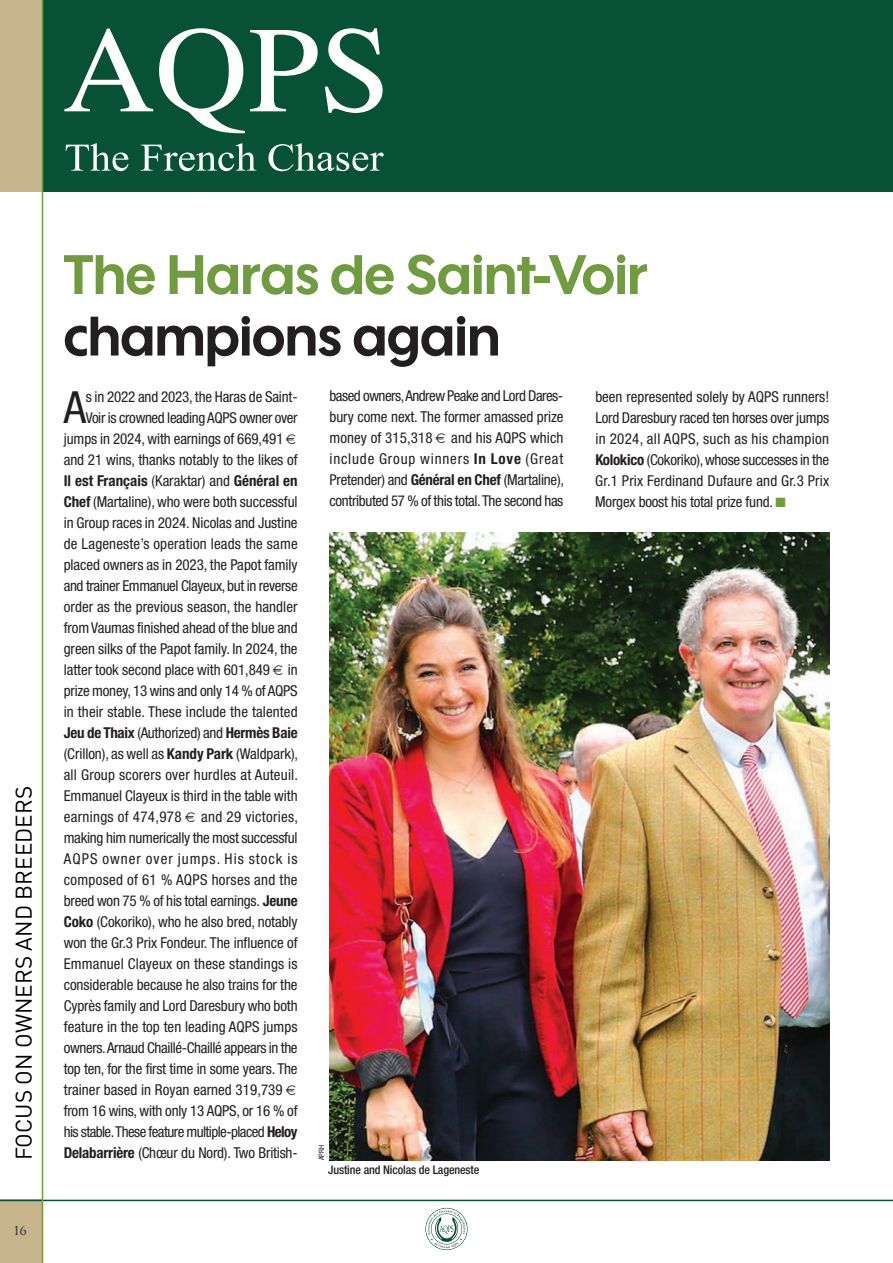
<style>
.page{position:relative;width:893px;height:1263px;background:#fff}
.page>*{position:absolute;margin:0;border:0;box-sizing:border-box;transform-origin:0 0}
.t1{font:700 54px "Wes FY";color:#719b3f}
.t2{font:700 54px "Wes FY";color:#231f20}
.t3{font:condensed 44.4px "Helvetica Neue";color:#231f20}
.t4{font:22.5px "DIN";color:#000}
.t5{font:condensed 15px/21px "Helvetica Neue";letter-spacing:-.005em;color:#231f20;text-align:justify}
.t6{font:condensed 15px "Helvetica Neue";letter-spacing:-.025em;color:#231f20}
.t7{font:700 condensed 15px "Helvetica Neue";letter-spacing:-.01em;color:#231f20}
.t8{font:condensed 15px "Helvetica Neue";letter-spacing:.015em;color:#231f20}
.t9{font:condensed 15px "Helvetica Neue";letter-spacing:.02em;color:#231f20}
.t10{font:500 condensed 12px "Helvetica Neue LT Std";letter-spacing:-.01em;color:#231f20}
.t11{font:12px "Trajan Pro";color:#231f20}
.t12{font:condensed 7.5px "Helvetica Neue";color:#231f20}
.s1{font-weight:400}
.s2{font-weight:700}
.s3{color:#719b3f}
</style>
<div class="page">
<div style="left:0;top:0;width:893px;height:191px;background:#075137"></div>
<svg style="left:64px;top:28px;width:319px;height:105px"></svg>
<svg style="left:66px;top:143px;width:62px;height:28px"></svg>
<svg style="left:141px;top:143px;width:115px;height:28px"></svg>
<svg style="left:268px;top:143px;width:116px;height:28px"></svg>
<div style="left:0;top:0;width:43px;height:191px;background:#c5b48c"></div>
<div style="left:0;top:1199px;width:43px;height:64px;background:#c5b48c"></div>
<hr style="left:0;top:1200px;width:893px;height:1px;background:#075137">
<hr style="left:42px;top:0;width:1px;height:1263px;background:#719b3f">
<svg style="left:425px;top:1208px;width:43px;height:42px"></svg>
<img style="left:330px;top:532px;width:499px;height:628px">
<p class="t4" style="left:16px;top:1160px;width:376px;rotate:-90deg">FOCUS ON OWNERS AND BREEDERS</p>
<p class="t11" style="left:13px;top:1224px;width:15px">16</p>
<p class="t1" style="left:64px;top:245px;width:586px">The Haras de Saint-Voir</p>
<p class="t2" style="left:64px;top:307px;width:438px">champions again</p>
<p class="t3" style="left:64px;top:392px;width:24px">A</p>
<p class="t5" style="left:86px;top:388px;width:213px">s in 2022 and 2023, the Haras de Saint-</p>
<p class="t6" style="left:86px;top:413px;width:213px">Voir is crowned leading AQPS owner over</p>
<p class="t5" style="left:64px;top:430px;width:221px">jumps in 2024, with earnings of 669,491</p>
<p class="t5" style="left:64px;top:451px;width:235px">and 21 wins, thanks notably to the likes of</p>
<p class="t7" style="left:64px;top:476px;width:235px">Il est Français <span class="s1">(Karaktar) and</span> Général en</p>
<p class="t5" style="left:64px;top:493px;width:235px"><span class="s2">Chef</span> (Martaline), who were both successful</p>
<p class="t5" style="left:64px;top:514px;width:235px">in Group races in 2024. Nicolas and Justine</p>
<p class="t5" style="left:64px;top:535px;width:235px">de Lageneste’s operation leads the same</p>
<p class="t5" style="left:64px;top:556px;width:235px">placed owners as in 2023, the Papot family</p>
<p class="t6" style="left:64px;top:581px;width:235px">and trainer Emmanuel Clayeux, but in reverse</p>
<p class="t5" style="left:64px;top:598px;width:235px">order as the previous season, the handler</p>
<p class="t5" style="left:64px;top:619px;width:235px">from Vaumas finished ahead of the blue and</p>
<p class="t5" style="left:64px;top:640px;width:235px">green silks of the Papot family. In 2024, the</p>
<p class="t5" style="left:64px;top:661px;width:235px">latter took second place with 601,849 in</p>
<p class="t5" style="left:64px;top:682px;width:235px">prize money, 13 wins and only 14 % of AQPS</p>
<p class="t5" style="left:64px;top:703px;width:235px">in their stable. These include the talented</p>
<p class="t7" style="left:64px;top:728px;width:235px">Jeu de Thaix <span class="s1">(Authorized) and</span> Hermès Baie</p>
<p class="t5" style="left:64px;top:745px;width:236px">(Crillon), as well as <span class="s2">Kandy Park</span> (Waldpark),</p>
<p class="t8" style="left:64px;top:770px;width:236px">all Group scorers over hurdles at Auteuil.</p>
<p class="t5" style="left:64px;top:787px;width:235px">Emmanuel Clayeux is third in the table with</p>
<p class="t9" style="left:64px;top:812px;width:119px">earnings of 474,978</p>
<p class="t5" style="left:64px;top:808px;width:236px;text-align:left;text-indent:137px">and 29 victories, making him numerically the most successful AQPS owner over jumps. His stock is composed of 61 % AQPS horses and the breed won 75 % of his total earnings. <span class="s2">Jeune Coko</span> (Cokoriko), who he also bred, notably won the Gr.3 Prix Fondeur. The influence of Emmanuel Clayeux on these standings is considerable because he also trains for the Cyprès family and Lord Daresbury who both feature in the top ten leading AQPS jumps owners. Arnaud Chaillé-Chaillé appears in the top ten, for the first time in some years. The trainer based in Royan earned 319,739 from 16 wins, with only 13 AQPS, or 16 % of his stable. These feature multiple-placed <span class="s2">Heloy Delabarrière</span> (Chœur du Nord). Two British-</p>
<p class="t5" style="left:329px;top:387px;width:236px">based owners, Andrew Peake and Lord Dares&shy;bury come next. The former amassed prize money of 315,318 and his AQPS which include Group winners <span class="s2">In Love</span> (Great Pretender) and <span class="s2">Général en Chef</span> (Martaline), contributed 57 % of this total. The second has</p>
<p class="t5" style="left:595px;top:388px;width:235px">been represented solely by AQPS runners!<br>Lord Daresbury raced ten horses over jumps in 2024, all AQPS, such as his champion <span class="s2">Kolokico</span> (Cokoriko), whose successes in the Gr.1 Prix Ferdinand Dufaure and Gr.3 Prix Morgex boost his total prize fund. <span class="s3">■</span></p>
<p class="t12" style="left:319px;top:1160px;width:17px;rotate:-90deg">APRH</p>
<p class="t10" style="left:328px;top:1165px;width:153px">Justine and Nicolas de Lageneste</p>
</div>
